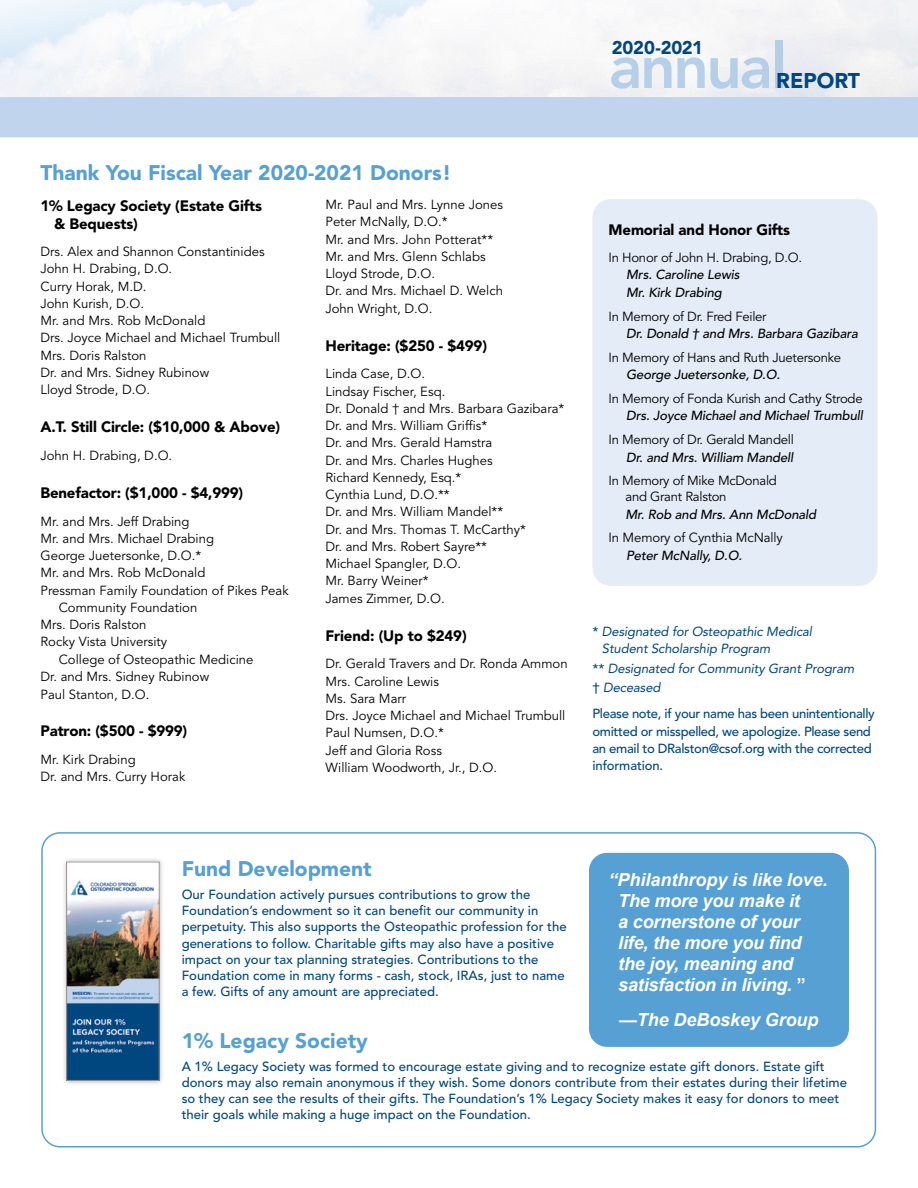
<style>
.page{position:relative;width:918px;height:1188px;background:#fff}
.page>*{position:absolute;margin:0;border:0;box-sizing:border-box;transform-origin:0 0}
.t1{font:800 62.25px "Avenir";letter-spacing:-.04em;color:#a7c7e6}
.t2{font:900 21.15px "Avenir";color:#00467f}
.t3{font:900 21px "Avenir";color:#56a0d3}
.t4{font:900 18.45px "Avenir";letter-spacing:-.005em;color:#00467f}
.t5{font:italic 700 18px/21px "Arial";letter-spacing:-.01em;color:#fff}
.t6{font:900 15px/18px "Avenir";letter-spacing:-.01em;color:#000}
.t7{font:13.2px/17.2px "Avenir";color:#000}
.t8{font:500 13.2px/16.2px "Avenir";color:#00467f}
.t9{font:italic 500 13.2px/17.2px "Avenir";letter-spacing:-.01em;color:#000}
.t10{font:13.2px/16.2px "Avenir";letter-spacing:-.02em;color:#000}
.t11{font:500 13.2px/17.2px "Avenir";letter-spacing:-.025em;color:#00467f}
.t12{font:italic 13.2px/17.2px "Avenir";letter-spacing:-.01em;color:#00467f}
.s1{font-weight:500;font-style:normal}
.s2{font-style:normal}
</style>
<div class="page">
<svg style="left:0;top:65px;width:918px;height:72px;fill:#c0d5ed"></svg>
<div style="left:592px;top:199px;width:286px;height:387px;background:#e3ecf7;border-radius:18px"></div>
<div style="left:41px;top:832px;width:835px;height:316px;border:2px solid #56a0d3;border-radius:18px"></div>
<div style="left:61px;top:857px;width:103px;height:229px;background:#000;opacity:.3"></div>
<img style="left:68px;top:864px;width:89px;height:215px">
<div style="left:66px;top:862px;width:93px;height:219px;border:1px solid #989190"></div>
<div style="left:589px;top:853px;width:260px;height:194px;background:#56a0d3;border-radius:18px"></div>
<h1 class="t1" style="left:609px;top:30px;width:179px">annual</h1>
<h3 class="t4" style="left:612px;top:37px;width:93px">2020-2021</h3>
<h2 class="t2" style="left:776px;top:68px;width:85px">REPORT</h2>
<h3 class="t3" style="left:40px;top:159px;width:412px">Thank You Fiscal Year 2020-2021 Donors!</h3>
<p class="t6" style="left:54px;top:196px;width:210px;text-indent:-14px">1% Legacy Society (Estate Gifts &amp; Bequests)</p>
<p class="t7" style="left:40px;top:243px;width:241px">Drs. Alex and Shannon Constantinides<br>John H. Drabing, D.O.<br>Curry Horak, M.D.<br>John Kurish, D.O.<br>Mr. and Mrs. Rob McDonald<br>Drs. Joyce Michael and Michael Trumbull<br>Mrs. Doris Ralston<br>Dr. and Mrs. Sidney Rubinow<br>Lloyd Strode, D.O.</p>
<p class="t6" style="left:40px;top:418px;width:241px">A.T. Still Circle: ($10,000 &amp; Above)</p>
<p class="t7" style="left:40px;top:447px;width:133px">John H. Drabing, D.O.</p>
<p class="t6" style="left:40px;top:484px;width:204px">Benefactor: ($1,000 - $4,999)</p>
<p class="t7" style="left:40px;top:513px;width:151px">Mr. and Mrs. Jeff Drabing</p>
<p class="t7" style="left:40px;top:530px;width:175px">Mr. and Mrs. Michael Drabing</p>
<p class="t7" style="left:40px;top:547px;width:162px">George Juetersonke, D.O.*</p>
<p class="t7" style="left:40px;top:565px;width:166px">Mr. and Mrs. Rob McDonald</p>
<p class="t7" style="left:40px;top:582px;width:250px">Pressman Family Foundation of Pikes Peak</p>
<p class="t7" style="left:59px;top:599px;width:140px">Community Foundation</p>
<p class="t7" style="left:40px;top:616px;width:107px">Mrs. Doris Ralston</p>
<p class="t7" style="left:40px;top:633px;width:128px">Rocky Vista University</p>
<p class="t7" style="left:59px;top:651px;width:196px">College of Osteopathic Medicine</p>
<p class="t7" style="left:40px;top:668px;width:170px">Dr. and Mrs. Sidney Rubinow</p>
<p class="t7" style="left:40px;top:686px;width:110px">Paul Stanton, D.O.</p>
<p class="t6" style="left:40px;top:722px;width:148px">Patron: ($500 - $999)</p>
<p class="t7" style="left:40px;top:751px;width:146px">Mr. Kirk Drabing<br>Dr. and Mrs. Curry Horak</p>
<p class="t7" style="left:325px;top:196px;width:179px">Mr. Paul and Mrs. Lynne Jones<br>Peter McNally, D.O.*<br>Mr. and Mrs. John Potterat**<br>Mr. and Mrs. Glenn Schlabs<br>Lloyd Strode, D.O.<br>Dr. and Mrs. Michael D. Welch<br>John Wright, D.O.</p>
<p class="t6" style="left:326px;top:337px;width:163px">Heritage: ($250 - $499)</p>
<p class="t7" style="left:326px;top:366px;width:240px">Linda Case, D.O.<br>Lindsay Fischer, Esq.<br>Dr. Donald † and Mrs. Barbara Gazibara*<br>Dr. and Mrs. William Griffis*<br>Dr. and Mrs. Gerald Hamstra<br>Dr. and Mrs. Charles Hughes<br>Richard Kennedy, Esq.*<br>Cynthia Lund, D.O.**<br>Dr. and Mrs. William Mandel**<br>Dr. and Mrs. Thomas T. McCarthy*<br>Dr. and Mrs. Robert Sayre**<br>Michael Spangler, D.O.<br>Mr. Barry Weiner*<br>James Zimmer, D.O.</p>
<p class="t6" style="left:326px;top:627px;width:143px">Friend: (Up to $249)</p>
<p class="t7" style="left:326px;top:656px;width:244px">Dr. Gerald Travers and Dr. Ronda Ammon<br>Mrs. Caroline Lewis<br>Ms. Sara Marr<br>Drs. Joyce Michael and Michael Trumbull<br>Paul Numsen, D.O.*<br>Jeff and Gloria Ross<br>William Woodworth, Jr., D.O.</p>
<p class="t6" style="left:609px;top:220px;width:183px">Memorial and Honor Gifts</p>
<p class="t10" style="left:609px;top:250px;width:195px">In Honor of John H. Drabing, D.O.</p>
<p class="t9" style="left:626px;top:267px;width:115px">Mrs. Caroline Lewis<br>Mr. Kirk Drabing</p>
<p class="t10" style="left:609px;top:308px;width:160px">In Memory of Dr. Fred Feiler</p>
<p class="t9" style="left:626px;top:325px;width:233px">Dr. Donald † and Mrs. Barbara Gazibara</p>
<p class="t10" style="left:609px;top:350px;width:234px">In Memory of Hans and Ruth Juetersonke</p>
<p class="t9" style="left:626px;top:366px;width:156px">George Juetersonke, D.O.</p>
<p class="t10" style="left:609px;top:391px;width:256px">In Memory of Fonda Kurish and Cathy Strode</p>
<p class="t9" style="left:626px;top:408px;width:238px">Drs. Joyce Michael and Michael Trumbull</p>
<p class="t10" style="left:609px;top:432px;width:187px">In Memory of Dr. Gerald Mandell</p>
<p class="t9" style="left:626px;top:449px;width:169px">Dr. and Mrs. William Mandell</p>
<p class="t10" style="left:626px;top:472px;width:153px;text-indent:-17px">In Memory of Mike McDonald and Grant Ralston</p>
<p class="t9" style="left:626px;top:506px;width:192px">Mr. Rob and Mrs. Ann McDonald</p>
<p class="t7" style="left:609px;top:529px;width:176px">In Memory of Cynthia McNally</p>
<p class="t9" style="left:626px;top:547px;width:117px">Peter McNally, D.O.</p>
<p class="t12" style="left:602px;top:623px;width:212px;text-indent:-9px"><span class="s1">*</span> Designated for Osteopathic Medical<br>Student Scholarship Program</p>
<p class="t12" style="left:593px;top:659px;width:263px;line-height:19.4px"><span class="s1">**</span> Designated for Community Grant Program <span class="s1">†</span> Deceased</p>
<p class="t11" style="left:593px;top:705px;width:284px">Please note, if your name has been unintentionally omitted or misspelled, we apologize. Please send an email to DRalston@csof.org with the corrected information.</p>
<h3 class="t3" style="left:182px;top:856px;width:192px">Fund Development</h3>
<p class="t8" style="left:182px;top:887px;width:387px">Our Foundation actively pursues contributions to grow the Foundation’s endowment so it can benefit our community in perpetuity. This also supports the Osteopathic profession for the generations to follow. Charitable gifts may also have a positive impact on your tax planning strategies. Contributions to the Foundation come in many forms - cash, stock, IRAs, just to name a few. Gifts of any amount are appreciated.</p>
<h3 class="t3" style="left:182px;top:1028px;width:188px">1% Legacy Society</h3>
<p class="t8" style="left:182px;top:1059px;width:667px">A 1% Legacy Society was formed to encourage estate giving and to recognize estate gift donors. Estate gift donors may also remain anonymous if they wish. Some donors contribute from their estates during their lifetime so they can see the results of their gifts. The Foundation’s 1% Legacy Society makes it easy for donors to meet their goals while making a huge impact on the Foundation.</p>
<h3 class="t5" style="left:618px;top:870px;width:211px;text-indent:-10px">“Philanthropy is like love.<br>The more you make it<br>a cornerstone of your life, the more you find the joy, meaning and satisfaction in living. <span class="s2">”</span></h3>
<h3 class="t5" style="left:619px;top:1009px;width:201px">—The DeBoskey Group</h3>
</div>
